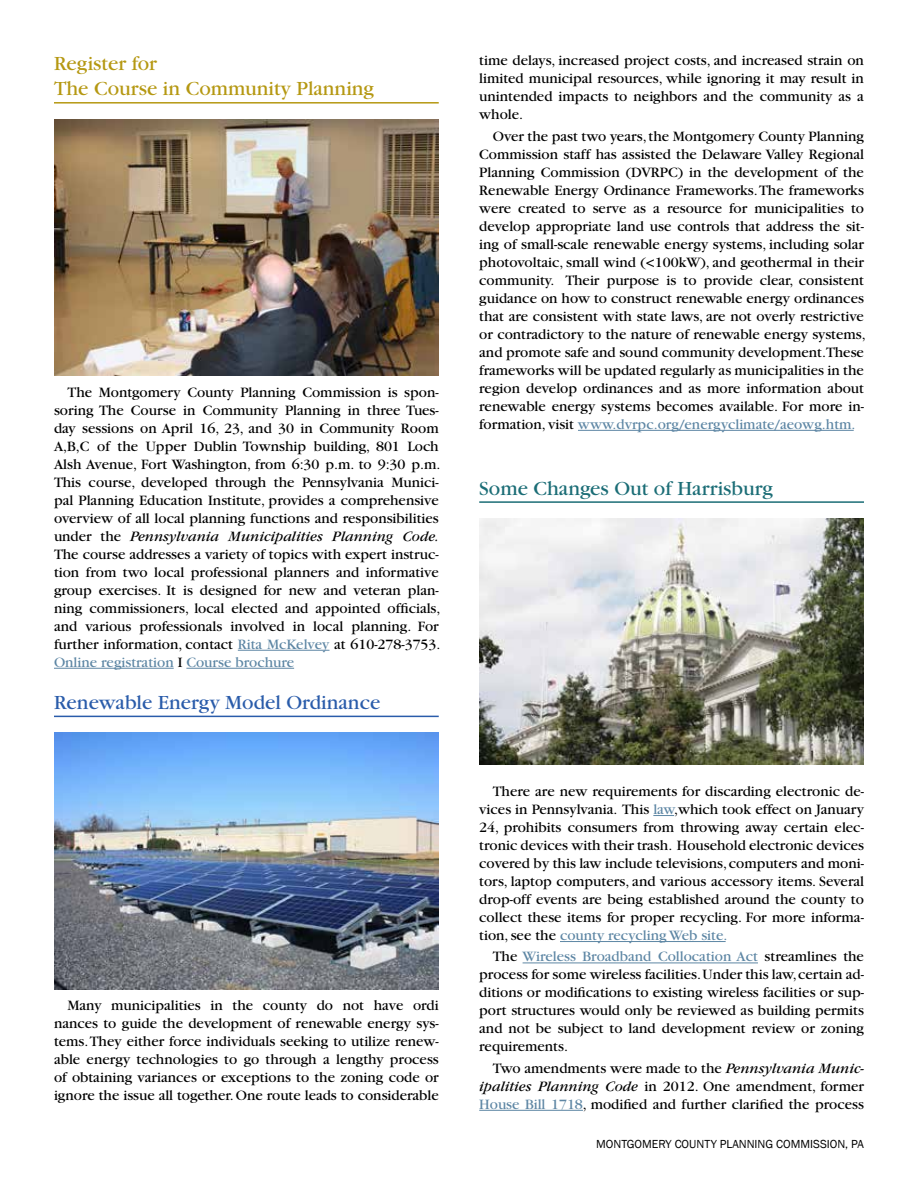
<style>
.page{position:relative;width:918px;height:1188px;background:#fff}
.page>*{position:absolute;margin:0;border:0;box-sizing:border-box;transform-origin:0 0}
.t1{font:21px/25.2px "Garamond";color:#b59812}
.t2{font:21px "Garamond";color:#2a5caa}
.t3{font:21px "Garamond";color:#1b6d76}
.t4{font:15px/18px "Garamond";color:#000;text-align:justify}
.t5{font:12px "Franklin Gothic";color:#000}
.s1{font-style:italic}
.s2{color:#5d86a4}
</style>
<div class="page">
<hr style="left:54px;top:102px;width:385px;height:2px;background:#b59812">
<hr style="left:238px;top:650px;width:92px;height:1px;background:#5d86a4">
<hr style="left:54px;top:668px;width:120px;height:1px;background:#5d86a4">
<hr style="left:186px;top:668px;width:108px;height:1px;background:#5d86a4">
<hr style="left:54px;top:716px;width:385px;height:1px;background:#2a5caa">
<img style="left:54px;top:119px;width:384px;height:256px">
<hr style="left:578px;top:430px;width:276px;height:1px;background:#5d86a4">
<hr style="left:479px;top:501px;width:385px;height:2px;background:#1b6d76">
<svg style="left:653px;top:815px;width:21px;height:1px"></svg>
<hr style="left:560px;top:941px;width:166px;height:1px;background:#5d86a4">
<hr style="left:523px;top:963px;width:235px;height:1px;background:#5d86a4">
<hr style="left:479px;top:1110px;width:104px;height:1px;background:#5d86a4">
<img style="left:54px;top:733px;width:385px;height:256px">
<img style="left:479px;top:518px;width:385px;height:247px">
<h1 class="t1" style="left:54px;top:51px;width:322px">Register for<br>The Course in Community Planning</h1>
<p class="t4" style="left:54px;top:383px;width:388px;text-align:left;text-indent:14px">The Montgomery County Planning Commission is spon&shy;soring The Course in Community Planning in three Tues&shy;day sessions on April 16, 23, and 30 in Community Room A,B,C of the Upper Dublin Township building, 801 Loch Alsh Avenue, Fort Washington, from 6:30 p.m. to 9:30 p.m.<br>This course, developed through the Pennsylvania Munici&shy;pal Planning Education Institute, provides a comprehensive overview of all local planning functions and responsibilities under the <span class="s1">Pennsylvania Municipalities Planning Code.<br></span>The course addresses a variety of topics with expert instruc&shy;tion from two local professional planners and informative group exercises. It is designed for new and veteran plan&shy;ning commissioners, local elected and appointed officials, and various professionals involved in local planning. For further information, contact <span class="s2">Rita McKelvey</span> at 610-278-3753.<br><span class="s2">Online registration</span> I <span class="s2">Course brochure</span></p>
<h1 class="t2" style="left:54px;top:691px;width:328px">Renewable Energy Model Ordinance</h1>
<p class="t4" style="left:54px;top:997px;width:386px;text-indent:14px">Many municipalities in the county do not have ordi nances to guide the development of renewable energy sys&shy;tems. They either force individuals seeking to utilize renew&shy;able energy technologies to go through a lengthy process of obtaining variances or exceptions to the zoning code or ignore the issue all together. One route leads to considerable</p>
<p class="t4" style="left:479px;top:52px;width:386px">time delays, increased project costs, and increased strain on limited municipal resources, while ignoring it may result in unintended impacts to neighbors and the community as a whole.</p>
<p class="t4" style="left:479px;top:127px;width:388px;text-indent:14px">Over the past two years, the Montgomery County Planning Commission staff has assisted the Delaware Valley Regional Planning Commission (DVRPC) in the development of the Renewable Energy Ordinance Frameworks. The frameworks were created to serve as a resource for municipalities to develop appropriate land use controls that address the sit&shy;ing of small-scale renewable energy systems, including solar photovoltaic, small wind (&lt;100kW), and geothermal in their community. Their purpose is to provide clear, consistent guidance on how to construct renewable energy ordinances that are consistent with state laws, are not overly restrictive or contradictory to the nature of renewable energy systems, and promote safe and sound community development.These frameworks will be updated regularly as municipalities in the region develop ordinances and as more information about renewable energy systems becomes available. For more in&shy;formation, visit <span class="s2">www.dvrpc.org/energyclimate/aeowg.htm.</span></p>
<h1 class="t3" style="left:479px;top:477px;width:295px">Some Changes Out of Harrisburg</h1>
<p class="t4" style="left:479px;top:783px;width:386px;text-indent:14px">There are new requirements for discarding electronic de&shy;vices in Pennsylvania. This <span class="s2">law</span>,which took effect on January 24, prohibits consumers from throwing away certain elec&shy;tronic devices with their trash. Household electronic devices covered by this law include televisions, computers and moni&shy;tors, laptop computers, and various accessory items. Several drop-off events are being established around the county to collect these items for proper recycling. For more informa&shy;tion, see the <span class="s2">county recycling Web site.</span></p>
<p class="t4" style="left:479px;top:948px;width:386px;text-indent:14px">The <span class="s2">Wireless Broadband Collocation Act</span> streamlines the process for some wireless facilities. Under this law, certain ad&shy;ditions or modifications to existing wireless facilities or sup&shy;port structures would only be reviewed as building permits and not be subject to land development review or zoning requirements.</p>
<p class="t4" style="left:479px;top:1059px;width:387px;text-indent:14px">Two amendments were made to the <span class="s1">Pennsylvania Munic&shy;ipalities Planning Code</span> in 2012. One amendment, former <span class="s2">House Bill 1718</span>, modified and further clarified the process</p>
<p class="t5" style="left:596px;top:1136px;width:269px">MONTGOM ERY COUNTY PLANNING COMM ISSION, PA</p>
</div>
